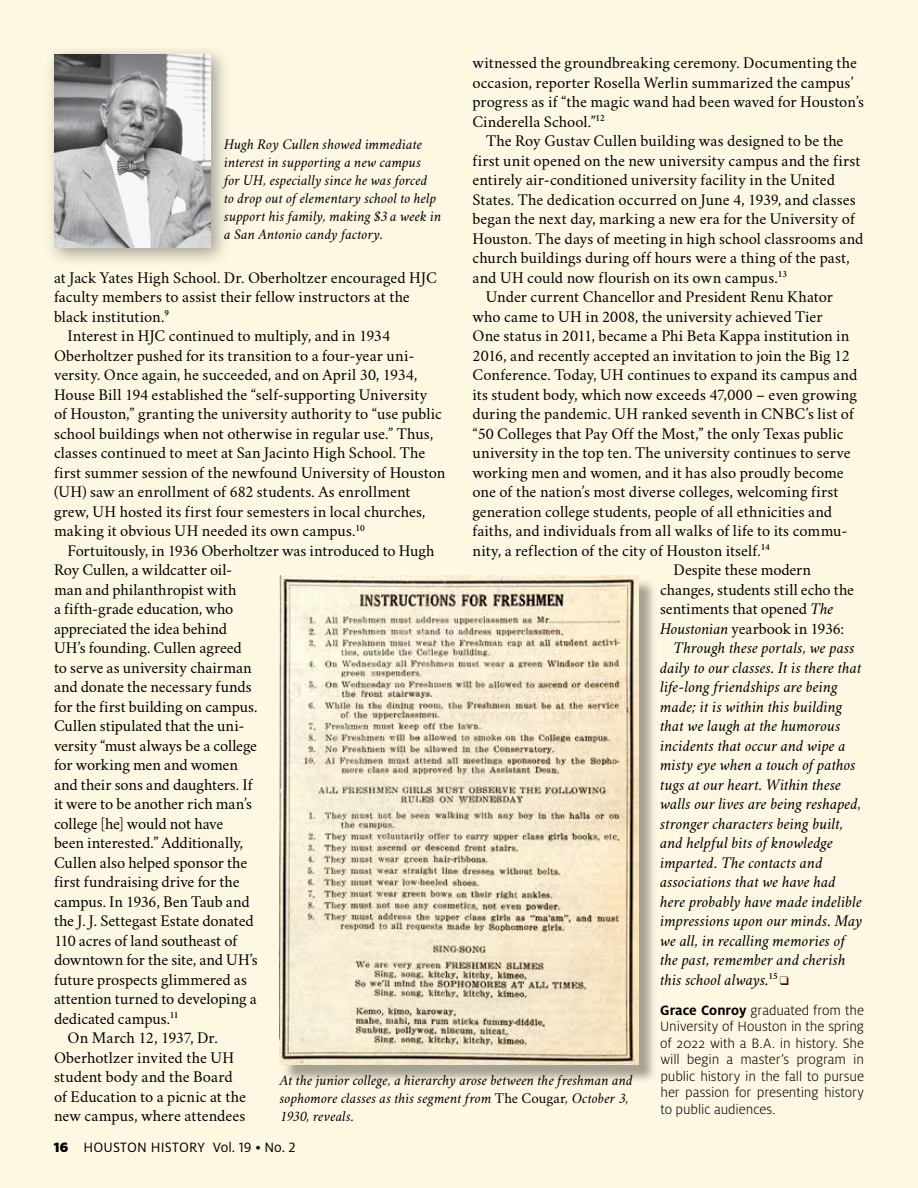
<style>
.page{position:relative;width:918px;height:1188px;background:#fef8e3}
.page>*{position:absolute;margin:0;border:0;box-sizing:border-box;transform-origin:0 0}
.t1{font:16.5px/19.5px "Crimson";color:#000}
.t2{font:italic 16.5px "Crimson";color:#000}
.t3{font:italic 15px/18px "Crimson";letter-spacing:.005em;color:#000}
.t4{font:300 15px/16.5px "Milo OT";letter-spacing:-.005em;color:#000;text-align:justify}
.t5{font:15px "Milo OT";letter-spacing:.01em;color:#000}
.s1{font-style:italic}
.s2{font-weight:700}
.s3{font-style:normal}
.s4{font-weight:900}
</style>
<div class="page">
<div style="left:282px;top:578px;width:375px;height:506px;background:#000;opacity:.35"></div>
<img style="left:280px;top:576px;width:358px;height:489px">
<div style="left:44px;top:44px;width:188px;height:224px;background:#000;opacity:.35"></div>
<img style="left:54px;top:54px;width:157px;height:193px">
<p class="t1" style="left:473px;top:51px;width:393px">witnessed the groundbreaking ceremony. Documenting the occasion, reporter Rosella Werlin summarized the campus’ progress as if “the magic wand had been waved for Houston’s Cinderella School.”<sup>12</sup></p>
<p class="t1" style="left:486px;top:129px;width:359px">The Roy Gustav Cullen building was designed to be the</p>
<p class="t1" style="left:473px;top:148px;width:389px">first unit opened on the new university campus and the first</p>
<p class="t1" style="left:473px;top:168px;width:364px">entirely air-conditioned university facility in the United</p>
<p class="t1" style="left:473px;top:187px;width:385px">States. The dedication occurred on June 4, 1939, and classes</p>
<p class="t1" style="left:473px;top:207px;width:384px">began the next day, marking a new era for the University of</p>
<p class="t1" style="left:473px;top:226px;width:393px">Houston. The days of meeting in high school classrooms and</p>
<p class="t1" style="left:473px;top:246px;width:379px">church buildings during off hours were a thing of the past,</p>
<p class="t1" style="left:473px;top:265px;width:316px">and UH could now flourish on its own campus.<sup>13</sup></p>
<p class="t1" style="left:486px;top:285px;width:349px">Under current Chancellor and President Renu Khator</p>
<p class="t1" style="left:473px;top:304px;width:352px">who came to UH in 2008, the university achieved Tier</p>
<p class="t1" style="left:473px;top:324px;width:379px">One status in 2011, became a Phi Beta Kappa institution in</p>
<p class="t1" style="left:473px;top:343px;width:379px">2016, and recently accepted an invitation to join the Big 12</p>
<p class="t1" style="left:473px;top:363px;width:386px">Conference. Today, UH continues to expand its campus and</p>
<p class="t1" style="left:473px;top:382px;width:386px">its student body, which now exceeds 47,000 – even growing</p>
<p class="t1" style="left:473px;top:402px;width:383px">during the pandemic. UH ranked seventh in CNBC’s list of</p>
<p class="t1" style="left:473px;top:421px;width:373px">“50 Colleges that Pay Off the Most,” the only Texas public</p>
<p class="t1" style="left:473px;top:441px;width:380px">university in the top ten. The university continues to serve</p>
<p class="t1" style="left:473px;top:460px;width:373px">working men and women, and it has also proudly become</p>
<p class="t1" style="left:473px;top:480px;width:368px">one of the nation’s most diverse colleges, welcoming first</p>
<p class="t1" style="left:473px;top:499px;width:361px">generation college students, people of all ethnicities and</p>
<p class="t1" style="left:473px;top:519px;width:376px">faiths, and individuals from all walks of life to its commu-</p>
<p class="t1" style="left:473px;top:538px;width:299px">nity, a reflection of the city of Houston itself.<sup>14</sup></p>
<p class="t1" style="left:674px;top:558px;width:139px">Despite these modern</p>
<p class="t1" style="left:660px;top:577px;width:196px">changes, students still echo the</p>
<p class="t1" style="left:660px;top:597px;width:175px">sentiments that opened <span class="s1">The</span></p>
<p class="t1" style="left:660px;top:616px;width:186px"><span class="s1">Houstonian</span> yearbook in 1936:</p>
<p class="t2" style="left:674px;top:638px;width:182px">Through these portals, we pass</p>
<p class="t2" style="left:660px;top:657px;width:203px">daily to our classes. It is there that</p>
<p class="t2" style="left:660px;top:677px;width:179px">life-long friendships are being</p>
<p class="t2" style="left:660px;top:696px;width:184px">made; it is within this building</p>
<p class="t2" style="left:660px;top:716px;width:182px">that we laugh at the humorous</p>
<p class="t2" style="left:660px;top:735px;width:187px">incidents that occur and wipe a</p>
<p class="t2" style="left:660px;top:755px;width:197px">misty eye when a touch of pathos</p>
<p class="t2" style="left:660px;top:774px;width:182px">tugs at our heart. Within these</p>
<p class="t2" style="left:660px;top:794px;width:203px">walls our lives are being reshaped,</p>
<p class="t2" style="left:660px;top:813px;width:185px">stronger characters being built,</p>
<p class="t2" style="left:660px;top:833px;width:174px">and helpful bits of knowledge</p>
<p class="t2" style="left:660px;top:852px;width:164px">imparted. The contacts and</p>
<p class="t2" style="left:660px;top:872px;width:177px">associations that we have had</p>
<p class="t2" style="left:660px;top:891px;width:203px">here probably have made indelible</p>
<p class="t2" style="left:660px;top:911px;width:204px">impressions upon our minds. May</p>
<p class="t2" style="left:660px;top:930px;width:187px">we all, in recalling memories of</p>
<p class="t2" style="left:660px;top:950px;width:187px">the past, remember and cherish</p>
<p class="t2" style="left:660px;top:969px;width:119px">this school always.<sup>15</sup></p>
<p class="t4" style="left:660px;top:1002px;width:205px"><span class="s2">Grace Conroy</span> graduated from the University of Houston in the spring of 2022 with a B.A. in history. She will begin a master’s program in public history in the fall to pursue her passion for presenting history to public audiences.</p>
<p class="t3" style="left:224px;top:135px;width:219px">Hugh Roy Cullen showed immediate interest in supporting a new campus<br>for UH, especially since he was forced<br>to drop out of elementary school to help support his family, making $3 a week in a San Antonio candy factory.</p>
<p class="t1" style="left:54px;top:265px;width:384px">at Jack Yates High School. Dr. Oberholtzer encouraged HJC</p>
<p class="t1" style="left:54px;top:285px;width:357px">faculty members to assist their fellow instructors at the</p>
<p class="t1" style="left:54px;top:304px;width:117px">black institution.<sup>9</sup></p>
<p class="t1" style="left:68px;top:324px;width:324px">Interest in HJC continued to multiply, and in 1934</p>
<p class="t1" style="left:54px;top:343px;width:362px">Oberholtzer pushed for its transition to a four-year uni-</p>
<p class="t1" style="left:54px;top:363px;width:365px">versity. Once again, he succeeded, and on April 30, 1934,</p>
<p class="t1" style="left:54px;top:382px;width:375px">House Bill 194 established the “self-supporting University</p>
<p class="t1" style="left:54px;top:402px;width:389px">of Houston,” granting the university authority to “use public</p>
<p class="t1" style="left:54px;top:421px;width:381px">school buildings when not otherwise in regular use.” Thus,</p>
<p class="t1" style="left:54px;top:441px;width:373px">classes continued to meet at San Jacinto High School. The</p>
<p class="t1" style="left:54px;top:460px;width:393px">first summer session of the newfound University of Houston</p>
<p class="t1" style="left:54px;top:480px;width:358px">(UH) saw an enrollment of 682 students. As enrollment</p>
<p class="t1" style="left:54px;top:499px;width:373px">grew, UH hosted its first four semesters in local churches,</p>
<p class="t1" style="left:54px;top:519px;width:312px">making it obvious UH needed its own campus.<sup>10</sup></p>
<p class="t1" style="left:68px;top:538px;width:369px">Fortuitously, in 1936 Oberholtzer was introduced to Hugh</p>
<p class="t1" style="left:54px;top:558px;width:180px">Roy Cullen, a wildcatter oil-</p>
<p class="t1" style="left:54px;top:577px;width:184px">man and philanthropist with</p>
<p class="t1" style="left:54px;top:597px;width:181px">a fifth-grade education, who</p>
<p class="t1" style="left:54px;top:616px;width:175px">appreciated the idea behind</p>
<p class="t1" style="left:54px;top:636px;width:189px">UH’s founding. Cullen agreed</p>
<p class="t1" style="left:54px;top:655px;width:199px">to serve as university chairman</p>
<p class="t1" style="left:54px;top:675px;width:199px">and donate the necessary funds</p>
<p class="t1" style="left:54px;top:694px;width:205px">for the first building on campus.</p>
<p class="t1" style="left:54px;top:714px;width:192px">Cullen stipulated that the uni-</p>
<p class="t1" style="left:54px;top:733px;width:205px">versity “must always be a college</p>
<p class="t1" style="left:54px;top:753px;width:185px">for working men and women</p>
<p class="t1" style="left:54px;top:772px;width:200px">and their sons and daughters. If</p>
<p class="t1" style="left:54px;top:792px;width:200px">it were to be another rich man’s</p>
<p class="t1" style="left:54px;top:811px;width:171px">college [he] would not have</p>
<p class="t1" style="left:54px;top:831px;width:191px">been interested.” Additionally,</p>
<p class="t1" style="left:54px;top:851px;width:195px">Cullen also helped sponsor the</p>
<p class="t1" style="left:54px;top:870px;width:187px">first fundraising drive for the</p>
<p class="t1" style="left:54px;top:890px;width:197px">campus. In 1936, Ben Taub and</p>
<p class="t1" style="left:54px;top:909px;width:201px">the J. J. Settegast Estate donated</p>
<p class="t1" style="left:54px;top:929px;width:185px">110 acres of land southeast of</p>
<p class="t1" style="left:54px;top:948px;width:205px">downtown for the site, and UH’s</p>
<p class="t1" style="left:54px;top:968px;width:194px">future prospects glimmered as</p>
<p class="t1" style="left:54px;top:987px;width:204px">attention turned to developing a</p>
<p class="t1" style="left:54px;top:1007px;width:126px">dedicated campus.<sup>11</sup></p>
<p class="t1" style="left:68px;top:1026px;width:152px">On March 12, 1937, Dr.</p>
<p class="t1" style="left:54px;top:1045px;width:182px">Oberhotlzer invited the UH</p>
<p class="t1" style="left:54px;top:1065px;width:180px">student body and the Board</p>
<p class="t1" style="left:54px;top:1084px;width:194px">of Education to a picnic at the</p>
<p class="t1" style="left:54px;top:1104px;width:193px">new campus, where attendees</p>
<p class="t3" style="left:280px;top:1071px;width:354px">At the junior college, a hierarchy arose between the freshman and sophomore classes as this segment from <span class="s3">The Cougar</span>, October 3,<br>1930, reveals.</p>
<p class="t5" style="left:54px;top:1139px;width:243px"><span class="s4">16</span> HOUSTON HISTORY Vol. 19 • No. 2</p>
</div>
